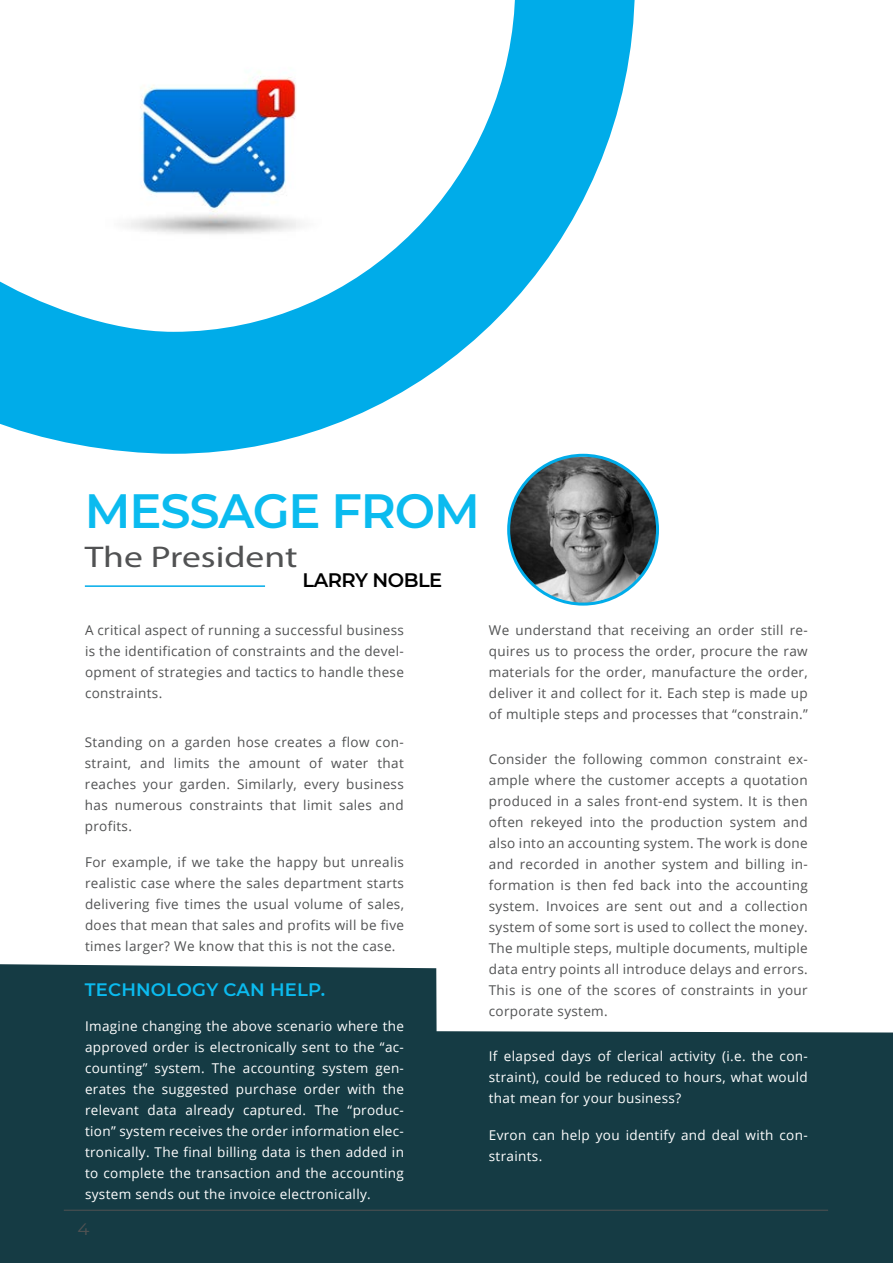
<style>
.page{position:relative;width:893px;height:1263px;background:#fff}
.page>*{position:absolute;margin:0;border:0;box-sizing:border-box;transform-origin:0 0}
.t1{font:600 48px "Montserrat";letter-spacing:-.025em;color:#0bbbef}
.t2{font:30px "Myriad Pro";color:#515253;scale:1.25 1}
.t3{font:600 19.5px "Montserrat";letter-spacing:-.025em;color:#000}
.t4{font:600 18px "Montserrat";letter-spacing:.01em;color:#0bbbef}
.t5{font:16.5px "Montserrat";color:#515253;scale:1.1 1}
.t6{font:13.5px/21px "Open Sans";letter-spacing:.025em;color:#515253;text-align:justify}
.t7{font:13.5px/21px "Open Sans";letter-spacing:.025em;color:#fff;text-align:justify}
</style>
<div class="page">
<svg style="left:0;top:964px;width:893px;height:299px;background:#31525a"></svg>
<svg style="left:0;top:0;width:635px;height:454px"></svg>
<img style="left:509px;top:457px;width:148px;height:147px">
<div style="left:507px;top:454px;width:152px;height:152px;border:3px solid #00ace9;border-radius:50%"></div>
<img style="left:36px;top:0;width:325px;height:272px">
<hr style="left:85px;top:585px;width:180px;height:2px;background:#00ace9">
<hr style="left:64px;top:1210px;width:764px;height:1px;background:#515253">
<h1 class="t1" style="left:85px;top:477px;width:397px">MESSAGE FROM</h1>
<h2 class="t2" style="left:85px;top:538px;width:172px">The President</h2>
<h3 class="t3" style="left:302px;top:566px;width:141px">LARRY NOBLE</h3>
<p class="t6" style="left:85px;top:619px;width:320px">A critical aspect of running a successful business is the identification of constraints and the devel&shy;opment of strategies and tactics to handle these constraints.</p>
<p class="t6" style="left:489px;top:619px;width:320px">We understand that receiving an order still re&shy;quires us to process the order, procure the raw materials for the order, manufacture the order, deliver it and collect for it. Each step is made up of multiple steps and processes that “constrain.”</p>
<p class="t6" style="left:85px;top:731px;width:320px">Standing on a garden hose creates a flow con&shy;straint, and limits the amount of water that reaches your garden. Similarly, every business has numerous constraints that limit sales and profits.</p>
<p class="t6" style="left:85px;top:851px;width:320px">For example, if we take the happy but unrealis realistic case where the sales department starts delivering five times the usual volume of sales, does that mean that sales and profits will be five times larger? We know that this is not the case.</p>
<h3 class="t4" style="left:85px;top:977px;width:242px">TECHNOLOGY CAN HELP.</h3>
<p class="t7" style="left:85px;top:1015px;width:320px">Imagine changing the above scenario where the approved order is electronically sent to the “ac&shy;counting” system. The accounting system gen&shy;erates the suggested purchase order with the relevant data already captured. The “produc&shy;tion” system receives the order information elec&shy;tronically. The final billing data is then added in to complete the transaction and the accounting system sends out the invoice electronically.</p>
<p class="t5" style="left:77px;top:1218px;width:12px">4</p>
<p class="t6" style="left:489px;top:748px;width:320px">Consider the following common constraint ex&shy;ample where the customer accepts a quotation produced in a sales front-end system. It is then often rekeyed into the production system and also into an accounting system. The work is done and recorded in another system and billing in&shy;formation is then fed back into the accounting system. Invoices are sent out and a collection system of some sort is used to collect the money.<br>The multiple steps, multiple documents, multiple data entry points all introduce delays and errors.<br>This is one of the scores of constraints in your corporate system.</p>
<p class="t7" style="left:489px;top:1045px;width:320px">If elapsed days of clerical activity (i.e. the con&shy;straint), could be reduced to hours, what would that mean for your business?</p>
<p class="t7" style="left:489px;top:1124px;width:320px">Evron can help you identify and deal with con&shy;straints.</p>
</div>
